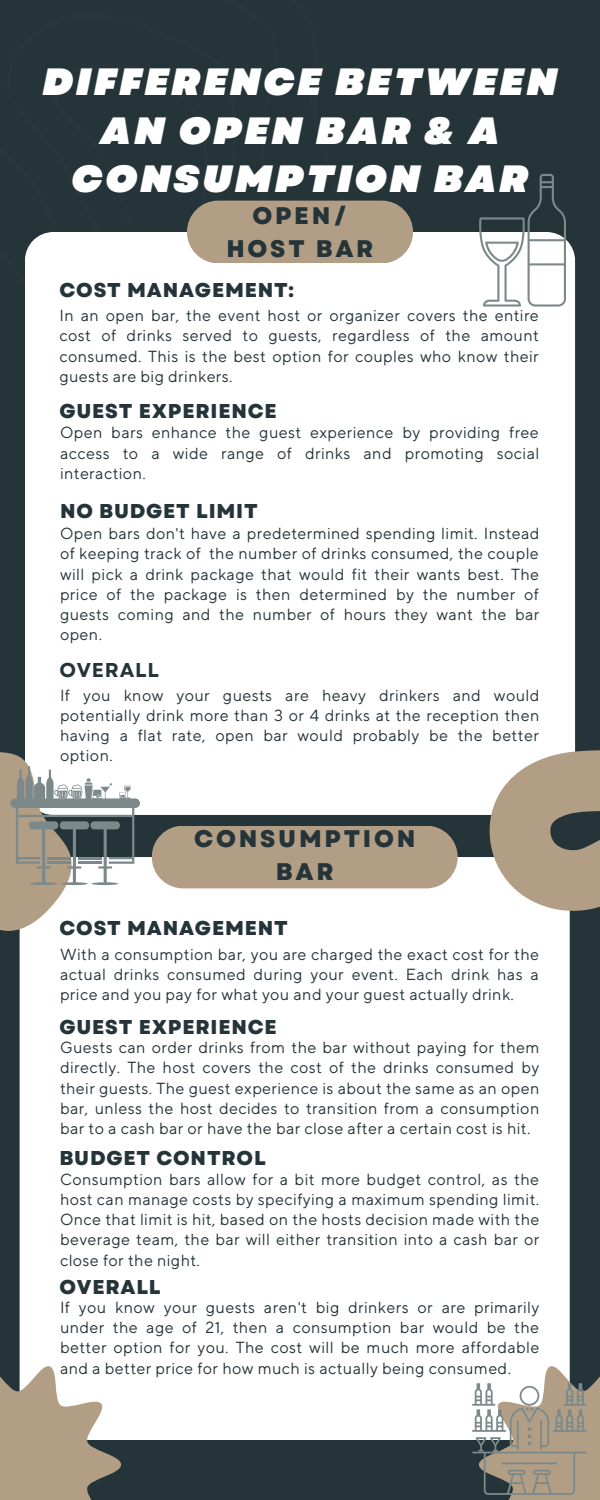
<style>
.page{position:relative;width:600px;height:1500px;background:#253439}
.page>*{position:absolute;margin:0;border:0;box-sizing:border-box;transform-origin:0 0}
.t1{font:italic 900 38px/48.8px "Garet";letter-spacing:.08em;color:#fff;text-align:center}
.t2{font:800 24px/33px "Garet";letter-spacing:.115em;color:#253439;text-align:center}
.t3{font:800 20px "Garet";letter-spacing:.04em;color:#253439}
.t4{font:700 20px "Garet";letter-spacing:.04em;color:#253439}
.t5{font:16px/20.2px "TT Norms Pro";letter-spacing:.025em;color:#253439;text-align:justify}
</style>
<div class="page">
<div style="left:20px;top:857px;width:550px;height:583px;background:#fff"></div>
<div style="left:25px;top:232px;width:550px;height:583px;background:#fff"></div>
<svg style="left:482px;top:654px;width:118px;height:322px"></svg>
<svg style="left:0;top:1364px;width:121px;height:136px;background:#b6aa9a"></svg>
<div style="left:187px;top:201px;width:226px;height:62px;background:#b29e84;border-radius:31px"></div>
<div style="left:152px;top:826px;width:306px;height:62px;background:#b29e84;border-radius:31px"></div>
<svg style="left:0;top:752px;width:140px;height:180px;background:#b9b8b1"></svg>
<svg style="left:479px;top:174px;width:87px;height:133px"></svg>
<svg style="left:472px;top:1364px;width:128px;height:136px;background:#a9a296"></svg>
<p class="t1" style="left:43px;top:57px;width:516px">DIFFERENCE BETWEEN<br>AN OPEN BAR &amp; A<br>CONSUMPTION BAR</p>
<p class="t2" style="left:252px;top:200px;width:97px">OPEN/</p>
<p class="t2" style="left:226px;top:233px;width:149px">HOST BAR</p>
<p class="t3" style="left:59px;top:276px;width:236px">COST MANAGEMENT:</p>
<p class="t5" style="left:59px;top:306px;width:481px">In an open bar, the event host or organizer covers the entire cost of drinks served to guests, regardless of the amount consumed. This is the best option for couples who know their guests are big drinkers.</p>
<p class="t3" style="left:59px;top:397px;width:219px">GUEST EXPERIENCE</p>
<p class="t5" style="left:60px;top:423px;width:481px">Open bars enhance the guest experience by providing free access to a wide range of drinks and promoting social interaction.</p>
<p class="t3" style="left:60px;top:497px;width:199px">NO BUDGET LIMIT</p>
<p class="t5" style="left:60px;top:524px;width:481px">Open bars don't have a predetermined spending limit. Instead of keeping track of the number of drinks consumed, the couple will pick a drink package that would fit their wants best. The price of the package is then determined by the number of guests coming and the number of hours they want the bar open.</p>
<p class="t4" style="left:59px;top:655px;width:101px">OVERALL</p>
<p class="t5" style="left:60px;top:685px;width:481px">If you know your guests are heavy drinkers and would potentially drink more than 3 or 4 drinks at the reception then having a flat rate, open bar would probably be the better option.</p>
<p class="t2" style="left:194px;top:822px;width:223px">CONSUMPTION<br>BAR</p>
<p class="t3" style="left:59px;top:914px;width:230px">COST MANAGEMENT</p>
<p class="t5" style="left:60px;top:945px;width:481px">With a consumption bar, you are charged the exact cost for the actual drinks consumed during your event. Each drink has a price and you pay for what you and your guest actually drink.</p>
<p class="t3" style="left:59px;top:1013px;width:219px">GUEST EXPERIENCE</p>
<p class="t5" style="left:60px;top:1038px;width:481px">Guests can order drinks from the bar without paying for them directly. The host covers the cost of the drinks consumed by their guests. The guest experience is about the same as an open bar, unless the host decides to transition from a consumption bar to a cash bar or have the bar close after a certain cost is hit.</p>
<p class="t3" style="left:59px;top:1144px;width:208px">BUDGET CONTROL</p>
<p class="t5" style="left:60px;top:1169px;width:481px">Consumption bars allow for a bit more budget control, as the host can manage costs by specifying a maximum spending limit.<br>Once that limit is hit, based on the hosts decision made with the beverage team, the bar will either transition into a cash bar or close for the night.</p>
<p class="t3" style="left:59px;top:1272px;width:103px">OVERALL</p>
<p class="t5" style="left:60px;top:1298px;width:481px">If you know your guests aren't big drinkers or are primarily under the age of 21, then a consumption bar would be the better option for you. The cost will be much more affordable and a better price for how much is actually being consumed.</p>
</div>
